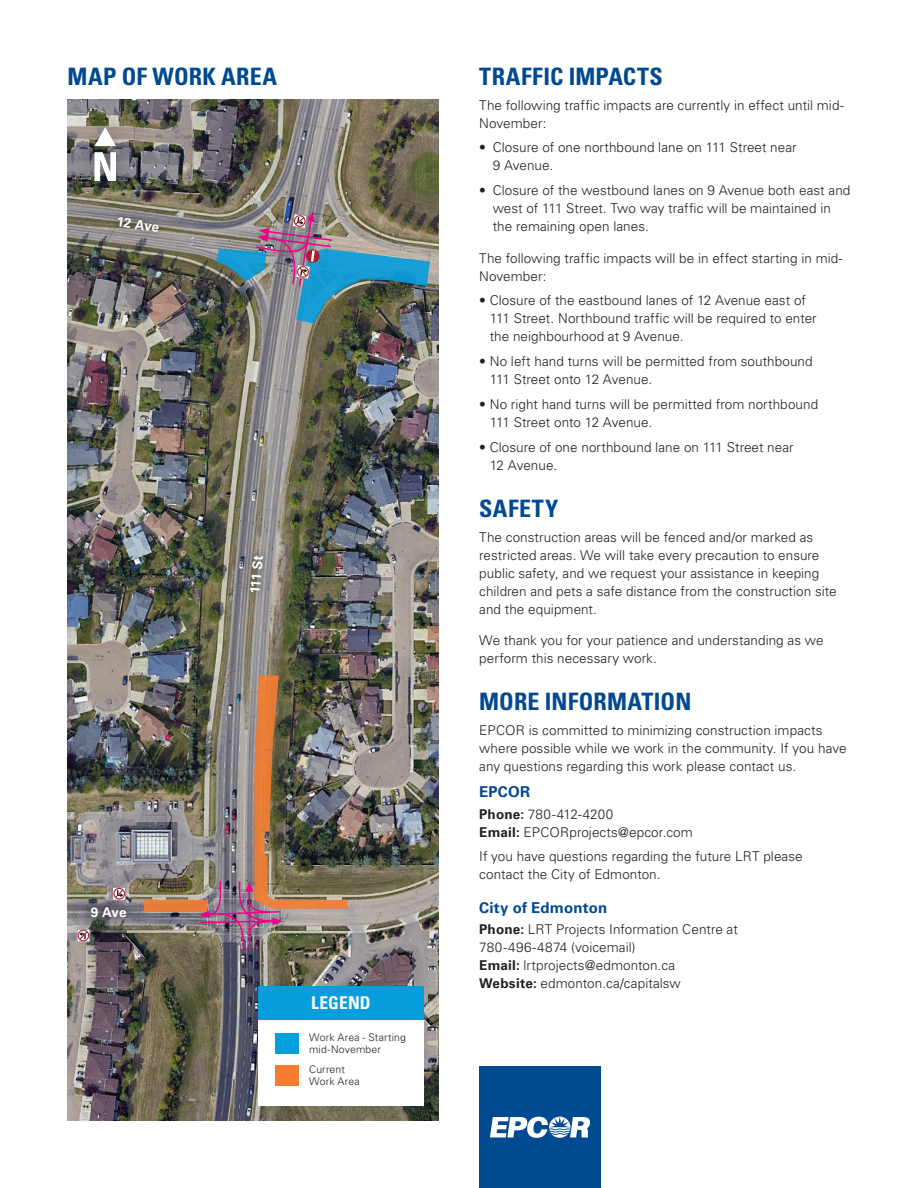
<style>
.page{position:relative;width:918px;height:1188px;background:#fff}
.page>*{position:absolute;margin:0;border:0;box-sizing:border-box;transform-origin:0 0}
.t1{font:700 condensed 24px "Univers LT Std";letter-spacing:.01em;color:#014990}
.t2{font:700 condensed 17.55px "Univers LT Std";letter-spacing:.005em;color:#fff}
.t3{font:700 15px "Univers LT Std";letter-spacing:.015em;color:#014990}
.t4{font:300 13.5px/18px "Univers LT Std";letter-spacing:.005em;color:#231f20}
.t5{font:700 13.5px "Univers LT Std";color:#fff}
.t6{font:300 10.5px/12px "Univers LT Std";letter-spacing:.015em;color:#231f20}
.s1{font-weight:700}
</style>
<div class="page">
<img style="left:68px;top:100px;width:371px;height:1020px">
<div style="left:84px;top:900px;width:50px;height:25px;background:#231f20;opacity:.75"></div>
<div style="left:111px;top:210px;width:55px;height:30px;background:#231f20;opacity:.75"></div>
<div style="left:243px;top:548px;width:27px;height:51px;background:#231f20;opacity:.75"></div>
<div style="left:258px;top:1019px;width:166px;height:87px;background:#fff"></div>
<div style="left:258px;top:986px;width:166px;height:33px;background:#069ddc"></div>
<div style="left:275px;top:1033px;width:24px;height:20px;background:#069ddc"></div>
<div style="left:275px;top:1066px;width:24px;height:20px;background:#f47d31"></div>
<div style="left:479px;top:1066px;width:122px;height:122px;background:#014990"></div>
<svg style="left:490px;top:1117px;width:100px;height:21px"></svg>
<div style="left:72px;top:108px;width:67px;height:95px;background:#231f20;opacity:.5"></div>
<svg style="left:94px;top:152px;width:22px;height:29px"></svg>
<svg style="left:95px;top:127px;width:21px;height:19px"></svg>
<div style="left:144px;top:900px;width:62px;height:12px;background:#e77c38"></div>
<svg style="left:112px;top:887px;width:14px;height:13px"></svg>
<svg style="left:77px;top:929px;width:13px;height:13px"></svg>
<img style="left:216px;top:211px;width:214px;height:112px">
<img style="left:199px;top:675px;width:149px;height:277px">
<h1 class="t1" style="left:68px;top:62px;width:211px">MAP OF WORK AREA</h1>
<h1 class="t1" style="left:479px;top:62px;width:185px">TRAFFIC IMPACTS</h1>
<p class="t4" style="left:479px;top:96px;width:366px">The following traffic impacts are currently in effect until mid-<br>November:</p>
<p class="t4" style="left:493px;top:139px;width:306px;text-indent:-14px">• Closure of one northbound lane on 111 Street near<br>9 Avenue.</p>
<p class="t4" style="left:493px;top:181px;width:359px;text-indent:-14px">• Closure of the westbound lanes on 9 Avenue both east and west of 111 Street. Two way traffic will be maintained in the remaining open lanes.</p>
<p class="t4" style="left:479px;top:249px;width:365px">The following traffic impacts will be in effect starting in mid-<br>November:</p>
<p class="t4" style="left:490px;top:292px;width:328px;text-indent:-11px">• Closure of the eastbound lanes of 12 Avenue east of<br>111 Street. Northbound traffic will be required to enter the neighbourhood at 9 Avenue.</p>
<p class="t4" style="left:490px;top:352px;width:324px;text-indent:-11px">• No left hand turns will be permitted from southbound<br>111 Street onto 12 Avenue.</p>
<p class="t4" style="left:490px;top:395px;width:330px;text-indent:-11px">• No right hand turns will be permitted from northbound<br>111 Street onto 12 Avenue.</p>
<p class="t4" style="left:490px;top:438px;width:306px;text-indent:-11px">• Closure of one northbound lane on 111 Street near<br>12 Avenue.</p>
<h1 class="t1" style="left:479px;top:494px;width:81px">SAFETY</h1>
<p class="t4" style="left:479px;top:528px;width:359px">The construction areas will be fenced and/or marked as restricted areas. We will take every precaution to ensure public safety, and we request your assistance in keeping children and pets a safe distance from the construction site and the equipment.</p>
<p class="t4" style="left:479px;top:631px;width:346px">We thank you for your patience and understanding as we perform this necessary work.</p>
<h1 class="t1" style="left:479px;top:687px;width:214px">MORE INFORMATION</h1>
<p class="t4" style="left:479px;top:721px;width:369px">EPCOR is committed to minimizing construction impacts where possible while we work in the community. If you have any questions regarding this work please contact us.</p>
<p class="t3" style="left:479px;top:783px;width:52px">EPCOR</p>
<p class="t4" style="left:479px;top:805px;width:215px"><span class="s1">Phone:</span> 780-412-4200<br><span class="s1">Email:</span> EPCORprojects@epcor.com</p>
<p class="t4" style="left:479px;top:848px;width:325px">If you have questions regarding the future LRT please contact the City of Edmonton.</p>
<p class="t3" style="left:479px;top:898px;width:129px">City of Edmonton</p>
<p class="t4" style="left:479px;top:920px;width:260px"><span class="s1">Phone:</span> LRT Projects Information Centre at 780-496-4874 (voicemail)<br><span class="s1">Email:</span> lrtprojects@edmonton.ca<br><span class="s1">Website:</span> edmonton.ca/capitalsw</p>
<p class="t5" style="left:118px;top:214px;width:45px;rotate:8deg">12 Ave</p>
<p class="t5" style="left:247px;top:593px;width:41px;rotate:-85deg">111 St</p>
<p class="t5" style="left:91px;top:905px;width:37px">9 Ave</p>
<p class="t2" style="left:311px;top:992px;width:61px">LEGEND</p>
<p class="t6" style="left:309px;top:1031px;width:98px">Work Area - Starting mid-November</p>
<p class="t6" style="left:309px;top:1064px;width:52px">Current<br>Work Area</p>
</div>
